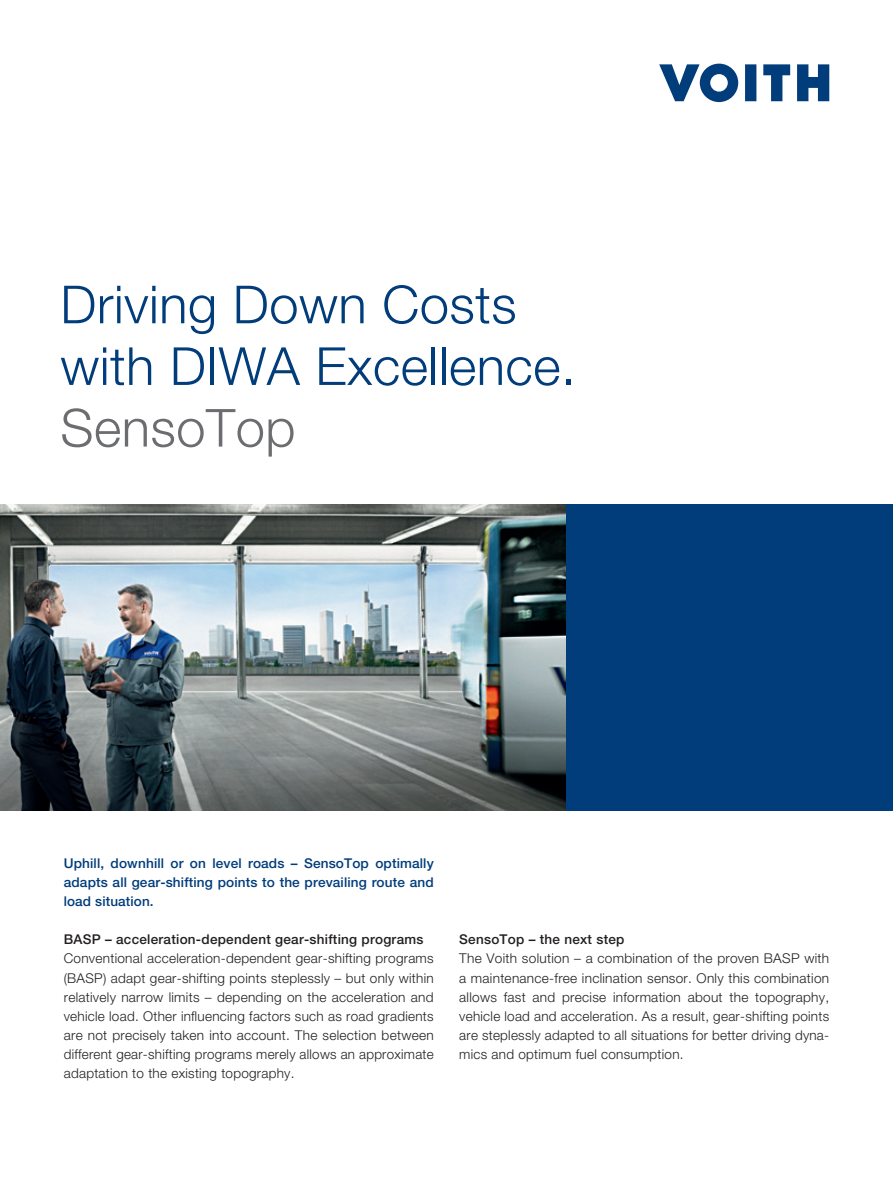
<style>
.page{position:relative;width:893px;height:1191px;background:#fff}
.page>*{position:absolute;margin:0;border:0;box-sizing:border-box;transform-origin:0 0}
.t1{font:300 52.5px/61.7px "Helvetica Neue LT Pro";letter-spacing:.01em;color:#013c7b}
.t2{font:300 52.5px "Helvetica Neue LT Pro";letter-spacing:.01em;color:#6c6d70}
.t3{font:300 13.5px/19.2px "Helvetica Neue LT Pro";letter-spacing:.02em;color:#231f20;text-align:justify}
.t4{font:500 13.5px/19.2px "Helvetica Neue LT Pro";letter-spacing:.01em;color:#013c7b;text-align:justify}
.t5{font:500 13.5px "Helvetica Neue LT Pro";letter-spacing:.02em;color:#231f20}
</style>
<div class="page">
<div style="left:566px;top:504px;width:327px;height:306px;background:#013c7b"></div>
<img style="left:0;top:504px;width:566px;height:306px">
<svg style="left:659px;top:64px;width:79px;height:38px"></svg>
<svg style="left:745px;top:64px;width:11px;height:37px"></svg>
<svg style="left:763px;top:64px;width:27px;height:37px"></svg>
<svg style="left:797px;top:64px;width:32px;height:37px"></svg>
<h1 class="t1" style="left:60px;top:273px;width:517px">Driving Down Costs with DIWA Excellence.</h1>
<h1 class="t2" style="left:60px;top:396px;width:237px">SensoTop</h1>
<p class="t4" style="left:64px;top:853px;width:371px">Uphill, downhill or on level roads – SensoTop optimally adapts all gear-shifting points to the prevailing route and load situation.</p>
<p class="t5" style="left:64px;top:931px;width:361px">BASP – acceleration-dependent gear-shifting programs</p>
<p class="t3" style="left:64px;top:948px;width:371px">Conventional acceleration-dependent gear-shifting programs (BASP) adapt gear-shifting points steplessly – but only within relatively narrow limits – depending on the acceleration and vehicle load. Other influencing factors such as road gradients are not precisely taken into account. The selection between different gear-shifting programs merely allows an approximate adaptation to the existing topography.</p>
<p class="t5" style="left:459px;top:931px;width:167px">SensoTop – the next step</p>
<p class="t3" style="left:459px;top:948px;width:371px">The Voith solution – a combination of the proven BASP with a maintenance-free inclination sensor. Only this combination allows fast and precise information about the topography, vehicle load and acceleration. As a result, gear-shifting points are steplessly adapted to all situations for better driving dyna&shy;mics and optimum fuel consumption.</p>
</div>
